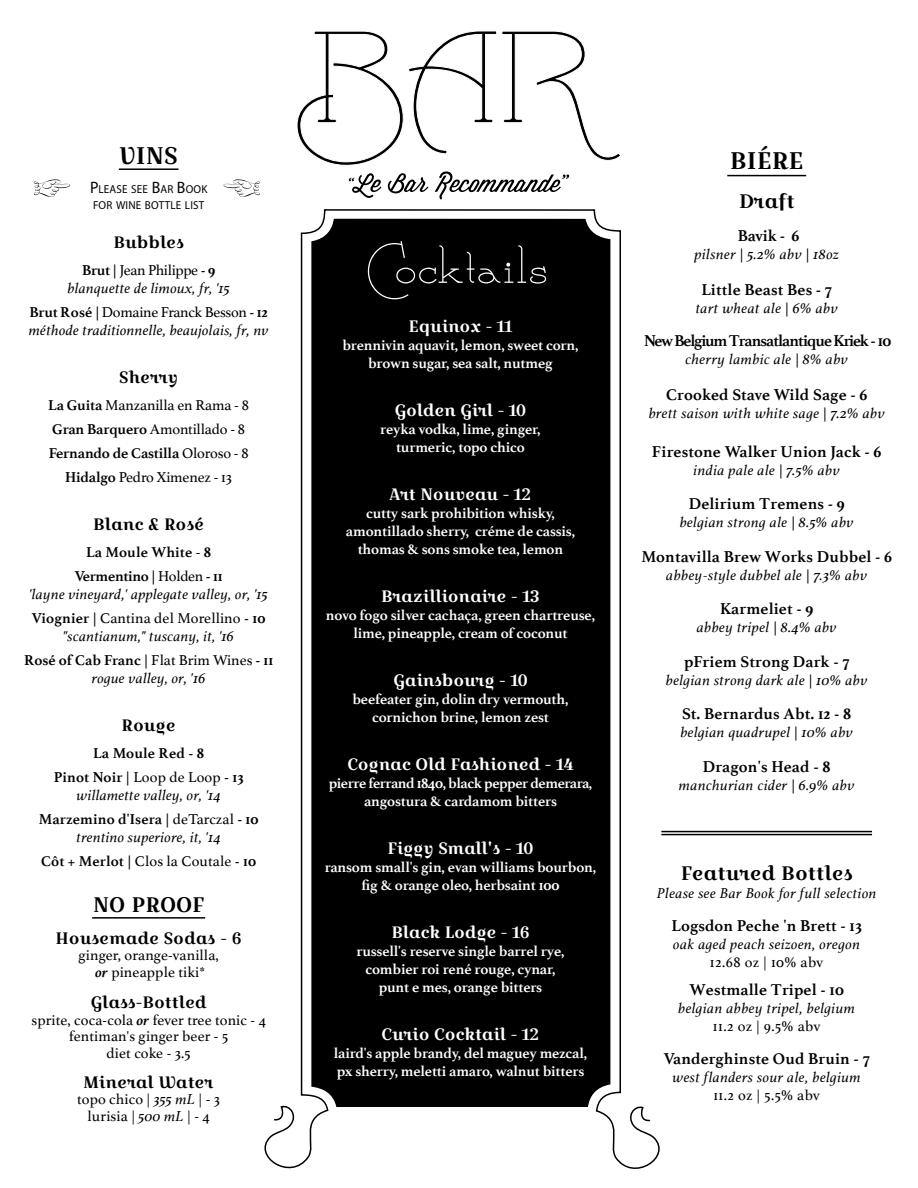
<style>
.page{position:relative;width:918px;height:1188px;background:#fff}
.page>*{position:absolute;margin:0;border:0;box-sizing:border-box;transform-origin:0 0}
.t1{font:63px "Calamity Jane NF";color:#fff}
.t2{font:24px "Croissant One";color:#000}
.t3{font:21px "Croissant One";color:#000}
.t4{font:19.5px "Croissant One";color:#000}
.t5{font:700 16.5px "Athelas";letter-spacing:.01em;color:#000}
.t6{font:16.5px "Croissant One";letter-spacing:-.01em;color:#fff}
.t7{font:16.5px "Croissant One";color:#000}
.t8{font:700 16.5px "Athelas";letter-spacing:-.055em;color:#000}
.t9{font:italic 15px/24px "Athelas";letter-spacing:.03em;color:#000;text-align:center}
.t10{font:700 15px/18px "Athelas";letter-spacing:-.01em;color:#fff;text-align:center}
.t11{font:15px/16.5px "Athelas";letter-spacing:.01em;color:#000;text-align:center}
.t12{font:15px/24px "Athelas";letter-spacing:-.01em;color:#000;text-align:center}
.t13{font:700 15px/18px "Athelas";letter-spacing:-.03em;color:#fff;text-align:center}
.t14{font:700 15px/24px "Athelas";letter-spacing:.01em;color:#000;text-align:center}
.t15{font:700 15px/24px "Athelas";letter-spacing:-.02em;color:#000;text-align:center}
.t16{font:11.55px/16.5px "Myriad Pro";letter-spacing:.015em;color:#000;scale:.96 1}
.s1{font-size:16.5px}
.s2{font-weight:700;font-style:normal}
.s3{font-style:normal}
.s4{font-weight:700}
.s5{font-weight:400}
.s6{font-weight:700;font-style:italic}
.s7{font-style:italic}
</style>
<div class="page">
<svg style="left:264px;top:209px;width:409px;height:960px"></svg>
<div style="left:311px;top:219px;width:299px;height:888px;background:#000"></div>
<svg style="left:297px;top:31px;width:323px;height:169px"></svg>
<hr style="left:92px;top:917px;width:113px;height:2px;background:#000">
<hr style="left:727px;top:175px;width:79px;height:1px;background:#000">
<hr style="left:119px;top:168px;width:59px;height:2px;background:#000">
<svg style="left:34px;top:179px;width:37px;height:18px"></svg>
<svg style="left:223px;top:179px;width:37px;height:18px"></svg>
<hr style="left:661px;top:834px;width:211px;height:1px;background:#000">
<hr style="left:661px;top:831px;width:211px;height:1px;background:#000">
<h2 class="t2" style="left:119px;top:138px;width:60px">VINS</h2>
<p class="t16" style="left:90px;top:180px;width:124px"><span class="s1">P</span>LEASE SEE <span class="s1">B</span>AR <span class="s1">B</span>OOK<br>FOR WINE BOTTLE LIST</p>
<p class="t7" style="left:113px;top:231px;width:72px">Bubbles</p>
<p class="t9" style="left:67px;top:261px;width:164px;line-height:18px"><span class="s2">Brut |</span> <span class="s3">Jean Philippe</span> <span class="s2">- 9 </span>blanquette de limoux, fr, '15</p>
<p class="t9" style="left:29px;top:303px;width:241px;line-height:18px;text-align:left"><span class="s2">Brut Rosé |</span> <span class="s3">Domaine Franck Besson</span> <span class="s2">- 12 </span>méthode traditionnelle, beaujolais, fr, nv</p>
<p class="t7" style="left:119px;top:366px;width:60px">Sherry</p>
<p class="t12" style="left:48px;top:393px;width:202px"><span class="s4">La Guita</span> Manzanilla en Rama - 8<br><span class="s4">Gran Barquero</span> Amontillado - 8<br><span class="s4">Fernando de Castilla</span> Oloroso - 8<br><span class="s4">Hidalgo</span> Pedro Ximenez - 13</p>
<p class="t7" style="left:93px;top:513px;width:112px">Blanc &amp; Rosé</p>
<p class="t15" style="left:75px;top:540px;width:149px">La Moule White <span class="s5">-</span> 8<br>Vermentino | <span class="s5">Holden</span> - 11</p>
<p class="t9" style="left:29px;top:582px;width:240px;text-align:left">'layne vineyard,' applegate valley, or, '15<br><span class="s2">Viognier |</span> <span class="s3">Cantina del Morellino</span> <span class="s2">- 10</span></p>
<p class="t9" style="left:24px;top:624px;width:251px">"scantianum," tuscany, it, '16<br><span class="s2">Rosé of Cab Franc |</span> <span class="s3">Flat Brim Wines</span> <span class="s2">- 11</span></p>
<p class="t9" style="left:92px;top:666px;width:115px">rogue valley, or, '16</p>
<p class="t7" style="left:122px;top:714px;width:56px">Rouge</p>
<p class="t14" style="left:54px;top:741px;width:191px">La Moule Red - 8<br>Pinot Noir | <span class="s5">Loop de Loop</span> - 13</p>
<p class="t9" style="left:39px;top:783px;width:221px">willamette valley, or, '14<br><span class="s2">Marzemino d'Isera |</span> <span class="s3">deTarczal</span> <span class="s2">- 10</span></p>
<p class="t9" style="left:41px;top:825px;width:216px">trentino superiore, it, '14<br><span class="s2">Côt + Merlot |</span> <span class="s3">Clos la Coutale</span> <span class="s2">- 10</span></p>
<h3 class="t3" style="left:93px;top:890px;width:113px">NO PROOF</h3>
<p class="t7" style="left:55px;top:926px;width:188px">Housemade Sodas - 6</p>
<p class="t11" style="left:78px;top:947px;width:142px">ginger, orange-vanilla, <span class="s6">or</span> pineapple tiki*</p>
<p class="t7" style="left:91px;top:991px;width:117px">Glass-Bottled</p>
<p class="t11" style="left:31px;top:1011px;width:236px">sprite, coca-cola <span class="s6">or</span> fever tree tonic - 4 fentiman's ginger beer - 5<br>diet coke - 3.5</p>
<p class="t7" style="left:84px;top:1070px;width:131px">Mineral Water</p>
<p class="t11" style="left:77px;top:1091px;width:144px">topo chico | <span class="s7">355 mL</span> | - 3 lurisia | <span class="s7">500 mL</span> | - 4</p>
<h1 class="t1" style="left:367px;top:232px;width:183px">Cocktails</h1>
<p class="t6" style="left:409px;top:314px;width:105px">Equinox - 11</p>
<p class="t10" style="left:342px;top:335px;width:238px">brennivin aquavit, lemon, sweet corn, brown sugar, sea salt, nutmeg</p>
<p class="t6" style="left:395px;top:398px;width:133px">Golden Girl - 10</p>
<p class="t10" style="left:380px;top:419px;width:162px">reyka vodka, lime, ginger, turmeric, topo chico</p>
<p class="t6" style="left:389px;top:482px;width:144px">Art Nouveau - 12</p>
<p class="t10" style="left:346px;top:503px;width:231px">cutty sark prohibition whisky, amontillado sherry, créme de cassis, thomas &amp; sons smoke tea, lemon</p>
<p class="t6" style="left:381px;top:584px;width:160px">Brazillionaire - 13</p>
<p class="t10" style="left:326px;top:605px;width:271px">novo fogo silver cachaça, green chartreuse, lime, pineapple, cream of coconut</p>
<p class="t6" style="left:393px;top:668px;width:136px">Gainsbourg - 10</p>
<p class="t10" style="left:352px;top:689px;width:218px">beefeater gin, dolin dry vermouth, cornichon brine, lemon zest</p>
<p class="t6" style="left:347px;top:752px;width:228px">Cognac Old Fashioned - 14</p>
<p class="t13" style="left:329px;top:773px;width:265px">pierre ferrand 1840, black pepper demerara, angostura &amp; cardamom bitters</p>
<p class="t6" style="left:388px;top:836px;width:147px">Figgy Small's - 10</p>
<p class="t10" style="left:325px;top:857px;width:273px">ransom small's gin, evan williams bourbon, fig &amp; orange oleo, herbsaint 100</p>
<p class="t6" style="left:391px;top:920px;width:140px">Black Lodge - 16</p>
<p class="t10" style="left:356px;top:941px;width:210px">russell's reserve single barrel rye, combier roi rené rouge, cynar, punt e mes, orange bitters</p>
<p class="t6" style="left:382px;top:1022px;width:159px">Curio Cocktail - 12</p>
<p class="t10" style="left:334px;top:1043px;width:255px;text-align:left">laird's apple brandy, del maguey mezcal, px sherry, meletti amaro, walnut bitters</p>
<h2 class="t2" style="left:730px;top:143px;width:75px">BIÉRE</h2>
<h3 class="t4" style="left:739px;top:187px;width:58px">Draft</h3>
<p class="t5" style="left:738px;top:222px;width:63px">Bavik - 6</p>
<p class="t9" style="left:695px;top:241px;width:146px">pilsner | 5.2% abv | 18oz</p>
<p class="t5" style="left:701px;top:276px;width:132px">Little Beast Bes - 7</p>
<p class="t9" style="left:696px;top:295px;width:144px">tart wheat ale | 6% abv</p>
<p class="t8" style="left:644px;top:327px;width:249px">New Belgium Transatlantique Kriek - 10</p>
<p class="t9" style="left:686px;top:346px;width:164px">cherry lambic ale | 8% abv</p>
<p class="t5" style="left:666px;top:381px;width:203px">Crooked Stave Wild Sage - 6</p>
<p class="t9" style="left:649px;top:400px;width:238px">brett saison with white sage | 7.2% abv</p>
<p class="t5" style="left:652px;top:438px;width:231px">Firestone Walker Union Jack - 6</p>
<p class="t9" style="left:694px;top:457px;width:148px">india pale ale | 7.5% abv</p>
<p class="t5" style="left:689px;top:490px;width:158px">Delirium Tremens - 9</p>
<p class="t9" style="left:680px;top:510px;width:175px">belgian strong ale | 8.5% abv</p>
<p class="t5" style="left:641px;top:543px;width:252px">Montavilla Brew Works Dubbel - 6</p>
<p class="t9" style="left:666px;top:562px;width:202px">abbey-style dubbel ale | 7.3% abv</p>
<p class="t5" style="left:720px;top:595px;width:95px">Karmeliet - 9</p>
<p class="t9" style="left:697px;top:615px;width:141px">abbey tripel | 8.4% abv</p>
<p class="t5" style="left:684px;top:648px;width:167px">pFriem Strong Dark - 7</p>
<p class="t9" style="left:666px;top:667px;width:203px">belgian strong dark ale | 10% abv</p>
<p class="t5" style="left:682px;top:700px;width:171px">St. Bernardus Abt. 12 - 8</p>
<p class="t9" style="left:681px;top:720px;width:174px">belgian quadrupel | 10% abv</p>
<p class="t5" style="left:703px;top:753px;width:129px">Dragon's Head - 8</p>
<p class="t9" style="left:679px;top:772px;width:177px">manchurian cider | 6.9% abv</p>
<h3 class="t4" style="left:681px;top:859px;width:173px">Featured Bottles</h3>
<p class="t9" style="left:657px;top:880px;width:221px">Please see Bar Book for full selection</p>
<p class="t5" style="left:671px;top:912px;width:192px">Logsdon Peche 'n Brett - 13</p>
<p class="t9" style="left:673px;top:931px;width:188px">oak aged peach seizoen, oregon</p>
<p class="t11" style="left:710px;top:953px;width:115px">12.68 oz | 10% abv</p>
<p class="t5" style="left:689px;top:976px;width:156px">Westmalle Tripel - 10</p>
<p class="t9" style="left:678px;top:996px;width:178px">belgian abbey tripel, belgium</p>
<p class="t11" style="left:713px;top:1018px;width:109px">11.2 oz | 9.5% abv</p>
<p class="t5" style="left:664px;top:1045px;width:208px">Vanderghinste Oud Bruin - 7</p>
<p class="t9" style="left:673px;top:1065px;width:190px">west flanders sour ale, belgium</p>
<p class="t11" style="left:713px;top:1087px;width:108px">11.2 oz | 5.5% abv</p>
</div>
